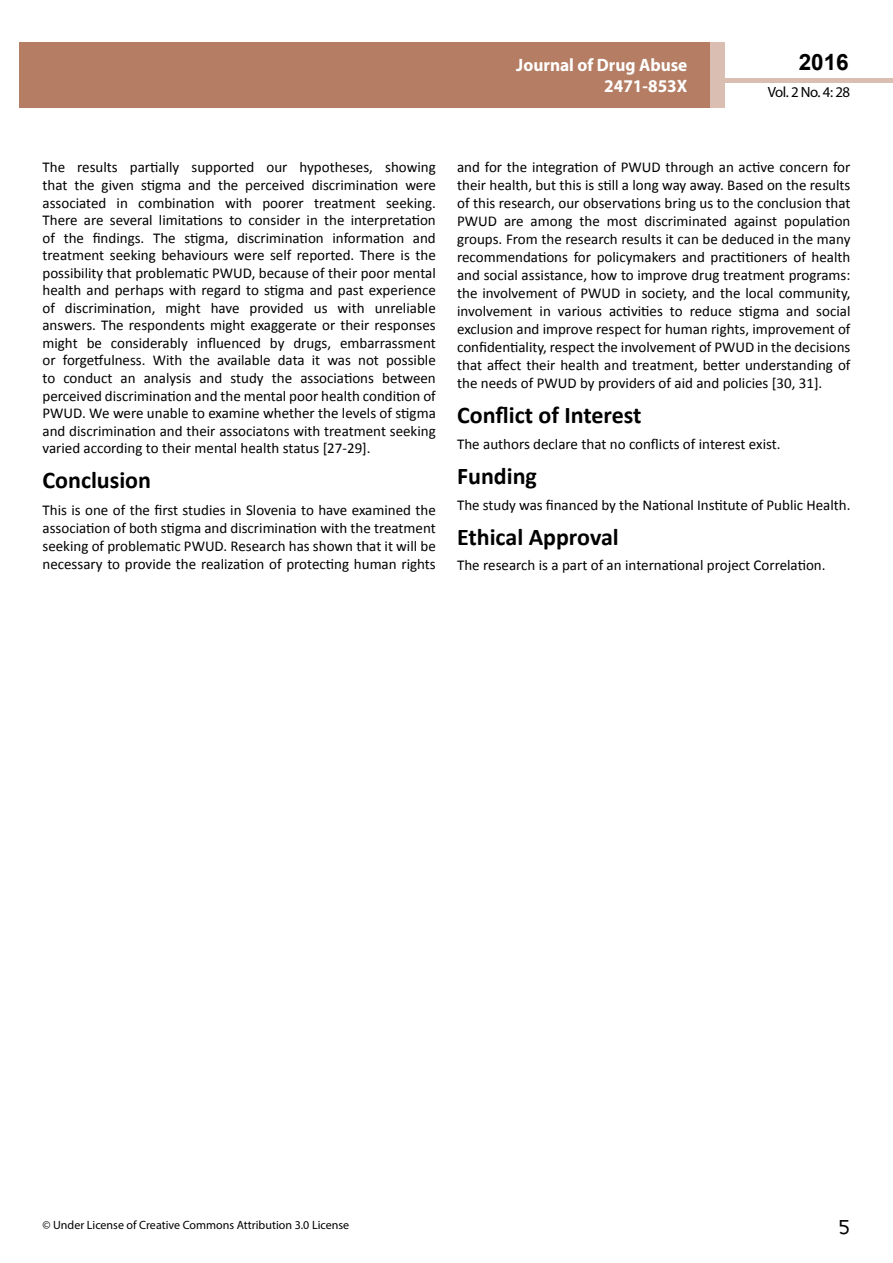
<style>
.page{position:relative;width:893px;height:1263px;background:#fff}
.page>*{position:absolute;margin:0;border:0;box-sizing:border-box;transform-origin:0 0}
.t1{font:25.5px "Tunga";color:#000}
.t2{font:700 24px "Calibri";color:#000}
.t3{font:700 22.5px "Arial";color:#000}
.t4{font:700 18px/21.6px "Myriad Pro";color:#fff;text-align:right;scale:.96 1}
.t5{font:15px/17.5px "Calibri";color:#000;text-align:justify}
.t6{font:14.85px "Myriad Pro";letter-spacing:-.03em;color:#000}
.t7{font:12px "Myriad Pro";color:#000}
</style>
<div class="page">
<hr style="left:725px;top:78px;width:168px;height:4px;background:#d9beb1">
<div style="left:19px;top:42px;width:690px;height:66px;background:#b47d64"></div>
<div style="left:709px;top:42px;width:16px;height:66px;background:#d9beb1"></div>
<p class="t4" style="left:517px;top:53px;width:198px">ARCHIVOS DE MEDICINA<br>ISSN 1698-9465</p>
<h3 class="t3" style="left:799px;top:47px;width:52px">2016</h3>
<p class="t4" style="left:516px;top:53px;width:180px">Journal of Drug Abuse<br>2471-853X</p>
<p class="t6" style="left:768px;top:83px;width:84px">Vol. 2 No. 4: 28</p>
<p class="t5" style="left:42px;top:159px;width:395px">The results partially supported our hypotheses, showing that the given stigma and the perceived discrimination were associated in combination with poorer treatment seeking.<br>There are several limitations to consider in the interpretation of the findings. The stigma, discrimination information and treatment seeking behaviours were self reported. There is the possibility that problematic PWUD, because of their poor mental health and perhaps with regard to stigma and past experience of discrimination, might have provided us with unreliable answers. The respondents might exaggerate or their responses might be considerably influenced by drugs, embarrassment or forgetfulness. With the available data it was not possible to conduct an analysis and study the associations between perceived discrimination and the mental poor health condition of PWUD. We were unable to examine whether the levels of stigma and discrimination and their associatons with treatment seeking varied according to their mental health status [27-29].</p>
<h2 class="t2" style="left:43px;top:465px;width:110px">Conclusion</h2>
<p class="t5" style="left:42px;top:501px;width:395px;line-height:18px">This is one of the first studies in Slovenia to have examined the association of both stigma and discrimination with the treatment seeking of problematic PWUD. Research has shown that it will be necessary to provide the realization of protecting human rights</p>
<p class="t5" style="left:457px;top:158px;width:395px;line-height:18px">and for the integration of PWUD through an active concern for their health, but this is still a long way away. Based on the results of this research, our observations bring us to the conclusion that PWUD are among the most discriminated against population groups. From the research results it can be deduced in the many recommendations for policymakers and practitioners of health and social assistance, how to improve drug treatment programs: the involvement of PWUD in society, and the local community, involvement in various activities to reduce stigma and social exclusion and improve respect for human rights, improvement of confidentiality, respect the involvement of PWUD in the decisions that affect their health and treatment, better understanding of the needs of PWUD by providers of aid and policies [30, 31].</p>
<h2 class="t2" style="left:457px;top:400px;width:186px">Conflict of Interest</h2>
<p class="t5" style="left:457px;top:435px;width:325px">The authors declare that no conflicts of interest exist.</p>
<h2 class="t2" style="left:457px;top:461px;width:81px">Funding</h2>
<p class="t5" style="left:457px;top:496px;width:395px">The study was financed by the National Institute of Public Health.</p>
<h2 class="t2" style="left:457px;top:521px;width:163px">Ethical Approval</h2>
<p class="t5" style="left:457px;top:557px;width:370px">The research is a part of an international project Correlation.</p>
<p class="t7" style="left:43px;top:1218px;width:308px">© Under License of Creative Commons Attribution 3.0 License</p>
<h1 class="t1" style="left:839px;top:1210px;width:13px">5</h1>
</div>
